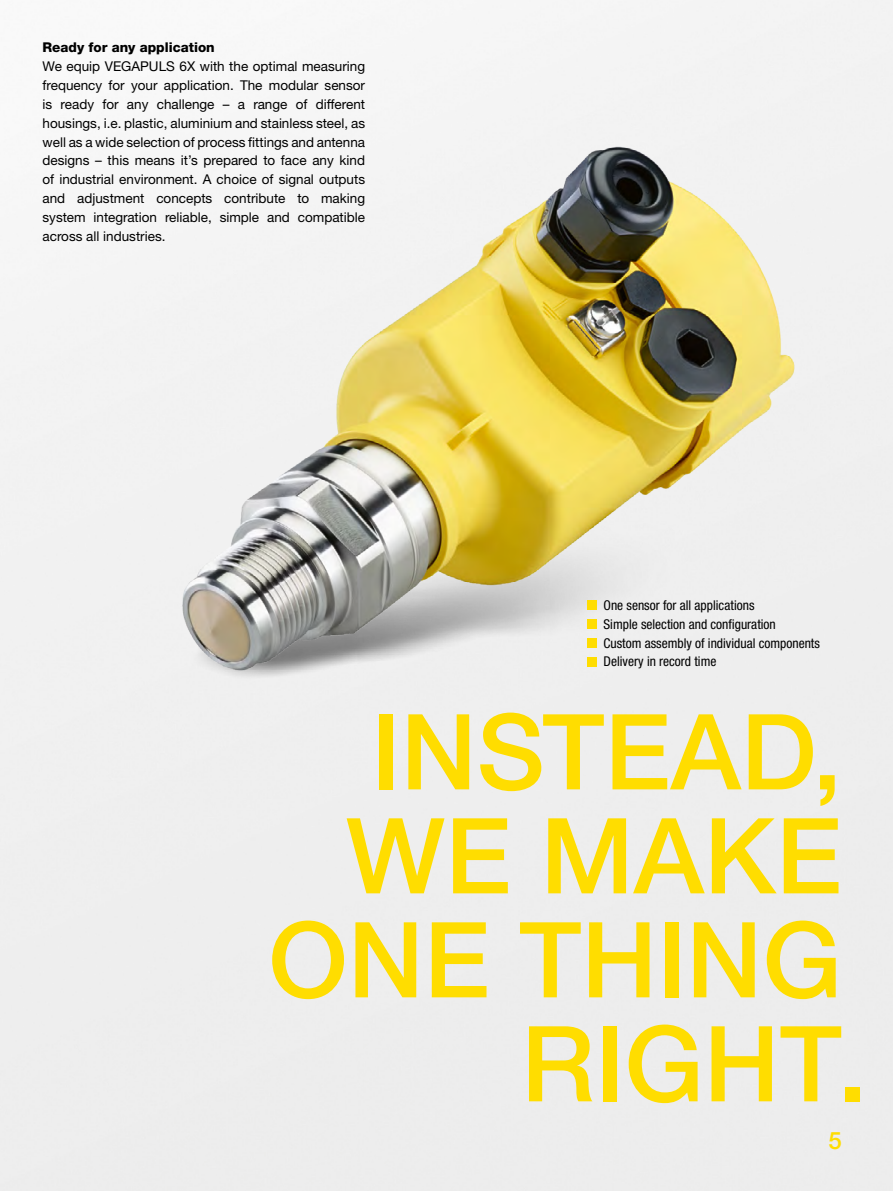
<style>
.page{position:relative;width:893px;height:1191px;background:#fff}
.page>*{position:absolute;margin:0;border:0;box-sizing:border-box;transform-origin:0 0}
.t1{font:500 105px/103.9px "Helvetica Neue LTW1 G";color:#fd0;text-align:right}
.t2{font:500 24px "Helvetica Neue LTW1 G";color:#fd0}
.t3{font:13.5px/18.9px "Helvetica Neue LTW1 G";color:#000;text-align:justify}
.t4{font:condensed 13.5px/18.9px "Helvetica Neue LTW1 G";color:#000}
.t5{font:800 13.5px "Helvetica Neue LTW1 G";color:#000}
</style>
<div class="page">
<img style="left:166px;top:123px;width:648px;height:585px">
<div style="left:587px;top:600px;width:10px;height:10px;background:#fd0"></div>
<div style="left:587px;top:619px;width:10px;height:9px;background:#fd0"></div>
<div style="left:587px;top:638px;width:10px;height:9px;background:#fd0"></div>
<div style="left:587px;top:657px;width:10px;height:9px;background:#fd0"></div>
<p class="t5" style="left:43px;top:39px;width:174px">Ready for any application</p>
<p class="t3" style="left:43px;top:57px;width:324px">We equip VEGAPULS 6X with the optimal measuring frequency for your application. The modular sensor is ready for any challenge – a range of different housings, i.e. plastic, aluminium and stainless steel, as well as a wide selection of process fittings and antenna designs – this means it’s prepared to face any kind of industrial environment. A choice of signal outputs and adjustment concepts contribute to making system integration reliable, simple and compatible across all industries.</p>
<p class="t4" style="left:604px;top:595px;width:218px">One sensor for all applications<br>Simple selection and configuration<br>Custom assembly of individual components Delivery in record time</p>
<h1 class="t1" style="left:268px;top:700px;width:601px">INSTEAD,<br>WE MAKE<br>ONE THING<br>RIGHT.</h1>
<h2 class="t2" style="left:829px;top:1125px;width:15px">5</h2>
</div>
